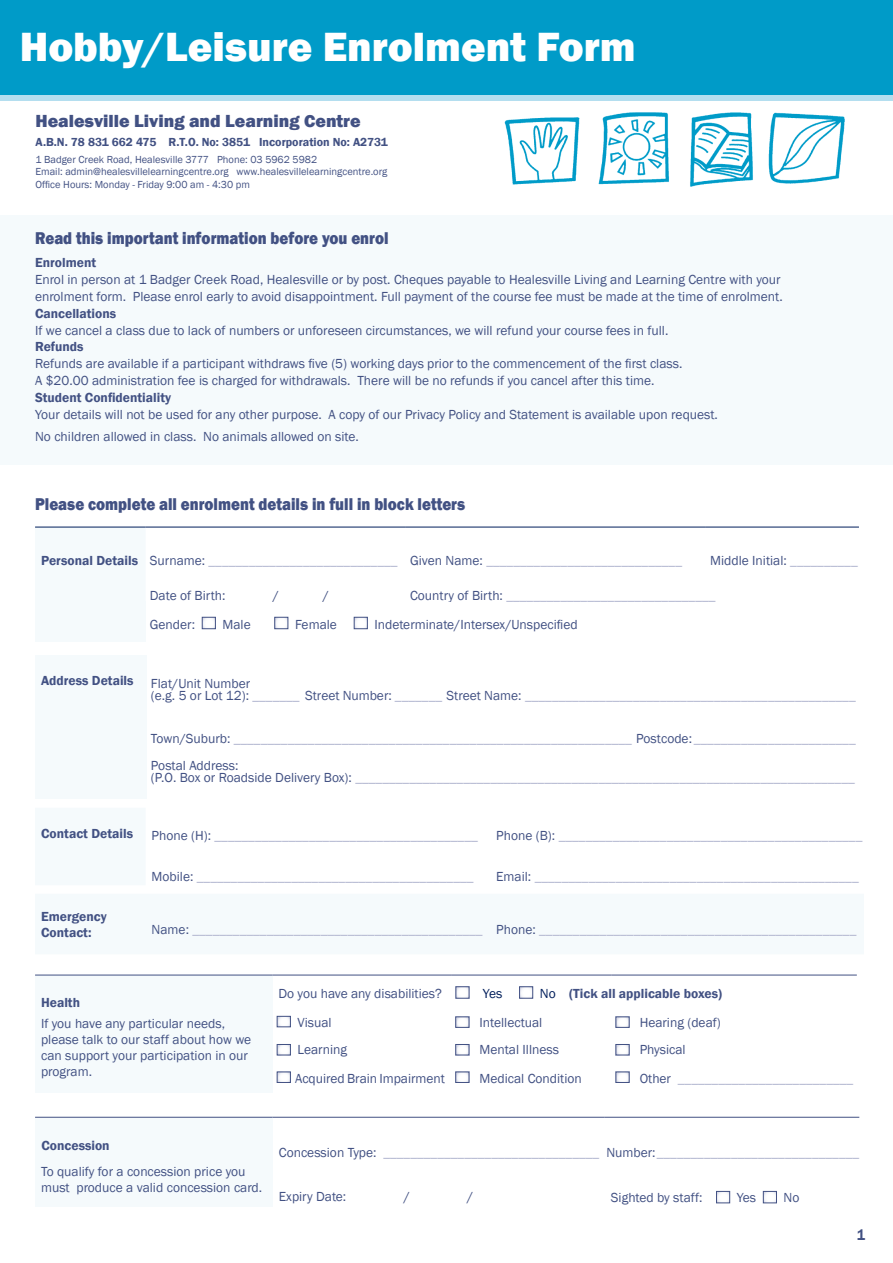
<style>
.page{position:relative;width:893px;height:1263px;background:#fff}
.page>*{position:absolute;margin:0;border:0;box-sizing:border-box;transform-origin:0 0}
.t1{font:800 42px "Franklin Gothic";color:#fff}
.t2{font:800 18px "Franklin Gothic";color:#425183}
.t3{font:800 17.55px "Franklin Gothic";color:#425183;scale:.87 1}
.t4{font:600 15.6px "Franklin Gothic";color:#425183;scale:.87 1}
.t5{font:13.5px/16.2px "Franklin Gothic";color:#425183}
.t6{font:13.5px/12px "Franklin Gothic";color:#b7bbd3}
.t7{font:600 13.5px/16.2px "Franklin Gothic";color:#425183}
.t8{font:13.5px "Franklin Gothic";color:#001e5b}
.t9{font:600 12px "Franklin Gothic";color:#425183}
.t10{font:10.5px/12.6px "Franklin Gothic";color:#425183}
.s1{font-weight:600;color:#425183}
.s2{color:#425183}
.s3{color:#b7bbd3}
.s4{font-weight:400;color:#001e5b}
</style>
<div class="page">
<div style="left:0;top:215px;width:893px;height:250px;background:#f5fafc"></div>
<div style="left:0;top:0;width:893px;height:95px;background:#009bc8"></div>
<div style="left:0;top:95px;width:893px;height:6px;background:#b4deef"></div>
<img style="left:505px;top:112px;width:339px;height:75px">
<hr style="left:35px;top:527px;width:111px;height:1px;background:#001e5b">
<hr style="left:146px;top:527px;width:260px;height:1px;background:#001e5b">
<hr style="left:406px;top:527px;width:300px;height:1px;background:#001e5b">
<hr style="left:706px;top:527px;width:153px;height:1px;background:#001e5b">
<div style="left:35px;top:602px;width:111px;height:40px;background:#f5fafc"></div>
<div style="left:202px;top:617px;width:14px;height:12px;border:1px solid #425183"></div>
<div style="left:274px;top:617px;width:14px;height:12px;border:1px solid #425183"></div>
<div style="left:354px;top:617px;width:14px;height:12px;border:1px solid #425183"></div>
<div style="left:35px;top:655px;width:112px;height:144px;background:#f5fafc"></div>
<div style="left:35px;top:975px;width:237px;height:117px;background:#f5fafc"></div>
<hr style="left:272px;top:975px;width:179px;height:1px;background:#425183">
<hr style="left:451px;top:975px;width:160px;height:1px;background:#425183">
<hr style="left:611px;top:975px;width:246px;height:1px;background:#425183">
<hr style="left:35px;top:975px;width:237px;height:1px;background:#425183">
<div style="left:455px;top:986px;width:14px;height:12px;border:1px solid #425183"></div>
<div style="left:519px;top:986px;width:14px;height:12px;border:1px solid #425183"></div>
<div style="left:277px;top:1016px;width:14px;height:11px;border:1px solid #425183"></div>
<svg style="left:457px;top:1018px;width:10px;height:8px"></svg>
<div style="left:455px;top:1016px;width:14px;height:12px;border:1px solid #425183"></div>
<svg style="left:617px;top:1018px;width:11px;height:8px"></svg>
<div style="left:615px;top:1016px;width:15px;height:12px;border:1px solid #425183"></div>
<div style="left:277px;top:1044px;width:14px;height:11px;border:1px solid #425183"></div>
<div style="left:455px;top:1044px;width:14px;height:11px;border:1px solid #425183"></div>
<svg style="left:617px;top:1046px;width:11px;height:7px"></svg>
<div style="left:615px;top:1044px;width:15px;height:11px;border:1px solid #425183"></div>
<div style="left:277px;top:1071px;width:14px;height:12px;border:1px solid #425183"></div>
<svg style="left:457px;top:1073px;width:10px;height:8px"></svg>
<div style="left:455px;top:1071px;width:14px;height:12px;border:1px solid #425183"></div>
<svg style="left:617px;top:1073px;width:11px;height:8px"></svg>
<div style="left:615px;top:1071px;width:15px;height:12px;border:1px solid #425183"></div>
<div style="left:35px;top:1117px;width:237px;height:90px;background:#f5fafc"></div>
<hr style="left:35px;top:1117px;width:237px;height:1px;background:#425183">
<hr style="left:272px;top:1117px;width:332px;height:1px;background:#425183">
<hr style="left:604px;top:1117px;width:255px;height:1px;background:#425183">
<div style="left:716px;top:1191px;width:14px;height:12px;border:1px solid #425183"></div>
<div style="left:763px;top:1191px;width:14px;height:12px;border:1px solid #425183"></div>
<h1 class="t1" style="left:20px;top:20px;width:617px">Hobby/Leisure Enrolment Form</h1>
<h2 class="t2" style="left:35px;top:109px;width:327px">Healesville Living and Learning Centre</h2>
<p class="t9" style="left:35px;top:134px;width:354px">A.B.N. 78 831 662 475 R.T.O. No: 3851 Incorporation No: A2731</p>
<p class="t10" style="left:35px;top:153px;width:353px">1 Badger Creek Road, Healesville 3777 Phone: 03 5962 5982<br>Email: admin@healesvillelearningcentre.org www.healesvillelearningcentre.org<br>Office Hours: Monday - Friday 9:00 am - 4:30 pm</p>
<p class="t3" style="left:35px;top:227px;width:408px">Read this important information before you enrol</p>
<p class="t7" style="left:35px;top:254px;width:63px">Enrolment</p>
<p class="t5" style="left:35px;top:271px;width:749px;line-height:17px">Enrol in person at 1 Badger Creek Road, Healesville or by post. Cheques payable to Healesville Living and Learning Centre with your enrolment form. Please enrol early to avoid disappointment. Full payment of the course fee must be made at the time of enrolment.</p>
<p class="t7" style="left:35px;top:305px;width:83px">Cancellations</p>
<p class="t5" style="left:35px;top:322px;width:635px">If we cancel a class due to lack of numbers or unforeseen circumstances, we will refund your course fees in full.</p>
<p class="t7" style="left:35px;top:339px;width:50px">Refunds</p>
<p class="t5" style="left:35px;top:356px;width:649px;line-height:17px">Refunds are available if a participant withdraws five (5) working days prior to the commencement of the first class.<br>A $20.00 administration fee is charged for withdrawals. There will be no refunds if you cancel after this time.</p>
<p class="t7" style="left:35px;top:390px;width:138px">Student Confidentiality</p>
<p class="t5" style="left:35px;top:404px;width:684px;line-height:21.6px">Your details will not be used for any other purpose. A copy of our Privacy Policy and Statement is available upon request.<br>No children allowed in class. No animals allowed on site.</p>
<p class="t3" style="left:35px;top:493px;width:496px">Please complete all enrolment details in full in block letters</p>
<p class="t6" style="left:41px;top:555px;width:642px"><span class="s1">Personal Details</span> <span class="s2">Surname:</span> ____________________________ <span class="s2">Given Name:</span> _____________________________</p>
<p class="t5" style="left:710px;top:553px;width:149px">Middle Initial: <span class="s3">__________</span></p>
<p class="t5" style="left:150px;top:587px;width:77px">Date of Birth:</p>
<p class="t5" style="left:273px;top:587px;width:8px">/</p>
<p class="t5" style="left:323px;top:587px;width:8px">/</p>
<p class="t6" style="left:410px;top:589px;width:307px"><span class="s2">Country of Birth:</span> _______________________________</p>
<p class="t5" style="left:150px;top:617px;width:47px">Gender:</p>
<p class="t5" style="left:223px;top:617px;width:30px">Male</p>
<p class="t5" style="left:295px;top:617px;width:43px">Female</p>
<p class="t5" style="left:374px;top:617px;width:205px">Indeterminate/Intersex/Unspecified</p>
<p class="t7" style="left:41px;top:673px;width:94px">Address Details</p>
<p class="t6" style="left:151px;top:678px;width:706px"><span class="s2">Flat/Unit Number<br>(e.g. 5 or Lot 12):</span> _______ <span class="s2">Street Number:</span> _______ <span class="s2">Street Name:</span> _________________________________________________</p>
<p class="t6" style="left:151px;top:725px;width:706px;line-height:27px"><span class="s2">Town/Suburb:</span> ___________________________________________________________ <span class="s2">Postcode:</span> ________________________<br><span class="s2">Postal Address:</span></p>
<p class="t6" style="left:151px;top:771px;width:705px"><span class="s2">(P.O. Box or Roadside Delivery Box):</span> __________________________________________________________________________</p>
<p class="t7" style="left:41px;top:825px;width:94px">Contact Details</p>
<p class="t6" style="left:152px;top:829px;width:328px"><span class="s2">Phone (H):</span> _______________________________________</p>
<p class="t6" style="left:496px;top:829px;width:368px"><span class="s2">Phone (B):</span> _____________________________________________</p>
<p class="t6" style="left:152px;top:871px;width:323px"><span class="s2">Mobile:</span> _________________________________________</p>
<p class="t6" style="left:496px;top:871px;width:364px"><span class="s2">Email:</span> ________________________________________________</p>
<p class="t7" style="left:41px;top:908px;width:67px">Emergency<br>Contact:</p>
<p class="t6" style="left:152px;top:924px;width:706px"><span class="s2">Name:</span> ___________________________________________ <span class="s2">Phone:</span> _______________________________________________</p>
<p class="t7" style="left:41px;top:995px;width:40px">Health</p>
<p class="t5" style="left:41px;top:1015px;width:212px">If you have any particular needs, please talk to our staff about how we can support your participation in our program.</p>
<p class="t5" style="left:278px;top:985px;width:165px">Do you have any disabilities?</p>
<p class="t8" style="left:483px;top:985px;width:21px">Yes</p>
<p class="t7" style="left:540px;top:985px;width:184px"><span class="s4">No</span> (Tick all applicable boxes)</p>
<p class="t5" style="left:298px;top:1015px;width:36px">Visual</p>
<p class="t5" style="left:479px;top:1014px;width:64px">Intellectual</p>
<p class="t5" style="left:640px;top:1014px;width:83px">Hearing (deaf)</p>
<p class="t5" style="left:298px;top:1042px;width:51px">Learning</p>
<p class="t5" style="left:479px;top:1042px;width:81px">Mental Illness</p>
<p class="t5" style="left:640px;top:1042px;width:48px">Physical</p>
<p class="t5" style="left:295px;top:1070px;width:151px">Acquired Brain Impairment</p>
<p class="t5" style="left:479px;top:1070px;width:104px">Medical Condition</p>
<p class="t6" style="left:640px;top:1073px;width:215px"><span class="s2">Other</span> __________________________</p>
<p class="t7" style="left:41px;top:1138px;width:70px">Concession</p>
<p class="t5" style="left:41px;top:1163px;width:223px">To qualify for a concession price you must produce a valid concession card.</p>
<p class="t6" style="left:279px;top:1146px;width:582px"><span class="s2">Concession Type:</span> ________________________________ <span class="s2">Number:</span> ______________________________</p>
<p class="t5" style="left:279px;top:1189px;width:69px">Expiry Date:</p>
<p class="t5" style="left:404px;top:1189px;width:8px">/</p>
<p class="t5" style="left:467px;top:1189px;width:8px">/</p>
<p class="t5" style="left:611px;top:1190px;width:93px">Sighted by staff:</p>
<p class="t5" style="left:737px;top:1190px;width:21px">Yes</p>
<p class="t5" style="left:784px;top:1190px;width:17px">No</p>
<p class="t4" style="left:857px;top:1225px;width:11px">1</p>
</div>
